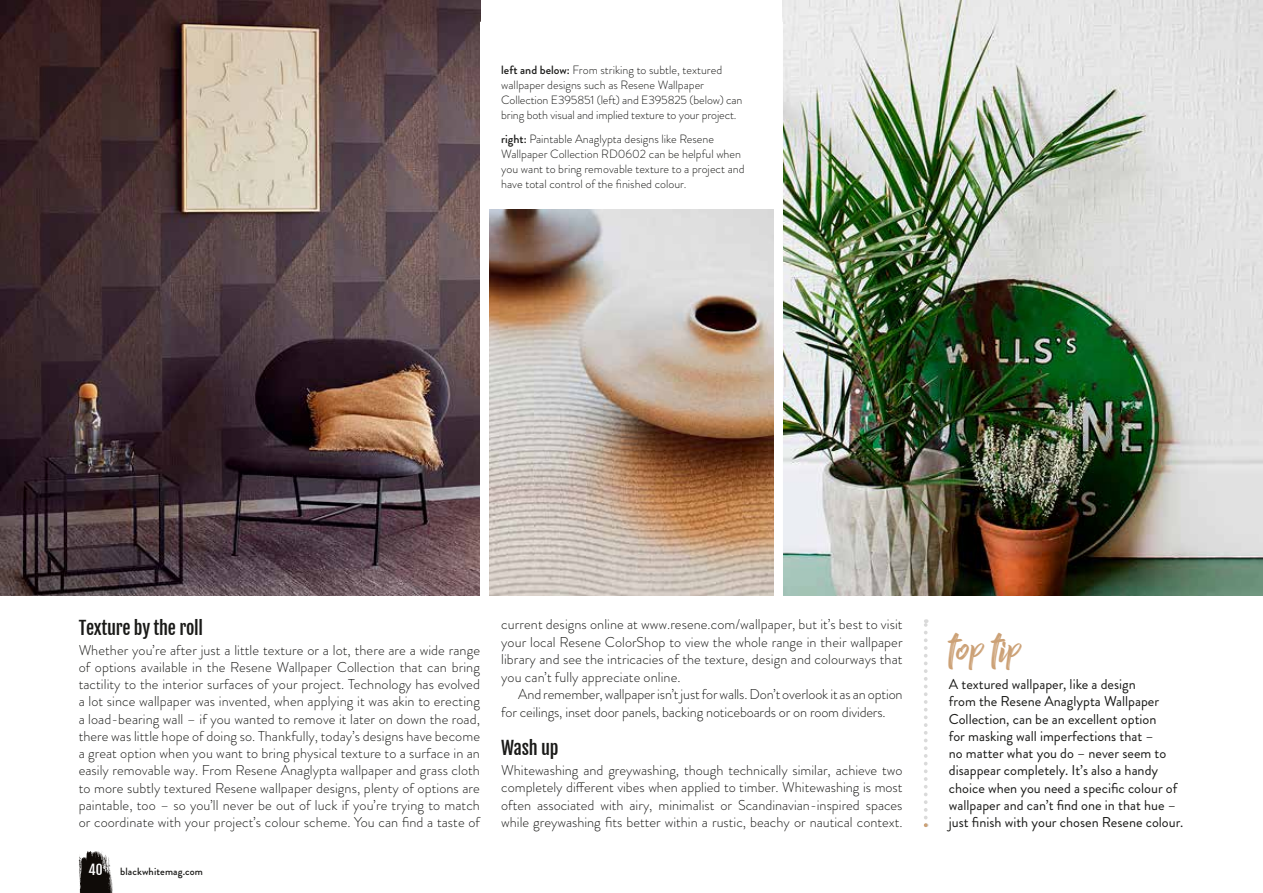
<style>
.page{position:relative;width:1263px;height:893px;background:#fff}
.page>*{position:absolute;margin:0;border:0;box-sizing:border-box;transform-origin:0 0}
.t1{font:42px "Billy Ohio";color:#cca176}
.t2{font:18px "Fjalla One";letter-spacing:-.015em;color:#1a1a18}
.t3{font:300 14.25px/17.2px "Brandon Grotesque";color:#1a1a18;text-align:justify}
.t4{font:14.25px/17.2px "Brandon Grotesque";color:#1a1a18}
.t5{font:13.5px "Fjalla One";color:#fff}
.t6{font:300 12px/15px "Brandon Grotesque";color:#1a1a18}
.t7{font:500 10.5px "Brandon Grotesque";letter-spacing:.01em;color:#1a1a18}
.s1{font-weight:500}
</style>
<div class="page">
<img style="left:0;top:0;width:480px;height:595px">
<img style="left:489px;top:209px;width:285px;height:386px">
<img style="left:783px;top:0;width:480px;height:595px">
<svg style="left:924px;top:619px;width:3px;height:208px"></svg>
<svg style="left:79px;top:851px;width:34px;height:42px"></svg>
<p class="t6" style="left:501px;top:63px;width:243px"><span class="s1">left and below:</span> From striking to subtle, textured wallpaper designs such as Resene Wallpaper Collection E395851 (left) and E395825 (below) can bring both visual and implied texture to your project.</p>
<p class="t6" style="left:501px;top:131px;width:245px"><span class="s1">right:</span> Paintable Anaglypta designs like Resene Wallpaper Collection RD0602 can be helpful when you want to bring removable texture to a project and have total control of the finished colour.</p>
<p class="t2" style="left:79px;top:617px;width:126px">Texture by the roll</p>
<p class="t3" style="left:79px;top:641px;width:403px">Whether you’re after just a little texture or a lot, there are a wide range of options available in the Resene Wallpaper Collection that can bring tactility to the interior surfaces of your project. Technology has evolved a lot since wallpaper was invented, when applying it was akin to erecting a load-bearing wall – if you wanted to remove it later on down the road, there was little hope of doing so. Thankfully, today’s designs have become a great option when you want to bring physical texture to a surface in an easily removable way. From Resene Anaglypta wallpaper and grass cloth to more subtly textured Resene wallpaper designs, plenty of options are paintable, too – so you’ll never be out of luck if you’re trying to match or coordinate with your project’s colour scheme. You can find a taste of</p>
<p class="t5" style="left:89px;top:861px;width:16px">40</p>
<p class="t7" style="left:120px;top:864px;width:84px">blackwhitemag.com</p>
<p class="t3" style="left:501px;top:616px;width:403px">current designs online at www.resene.com/wallpaper, but it’s best to visit your local Resene ColorShop to view the whole range in their wallpaper library and see the intricacies of the texture, design and colourways that you can’t fully appreciate online.</p>
<p class="t3" style="left:501px;top:685px;width:403px;text-indent:17px">And remember, wallpaper isn’t just for walls. Don’t overlook it as an option for ceilings, inset door panels, backing noticeboards or on room dividers.</p>
<p class="t2" style="left:501px;top:737px;width:59px">Wash up</p>
<p class="t3" style="left:501px;top:761px;width:403px">Whitewashing and greywashing, though technically similar, achieve two completely different vibes when applied to timber. Whitewashing is most often associated with airy, minimalist or Scandinavian-inspired spaces while greywashing fits better within a rustic, beachy or nautical context.</p>
<h1 class="t1" style="left:949px;top:622px;width:73px">top tip</h1>
<p class="t4" style="left:949px;top:676px;width:236px">A textured wallpaper, like a design<br>from the Resene Anaglypta Wallpaper Collection, can be an excellent option<br>for masking wall imperfections that –<br>no matter what you do – never seem to disappear completely. It’s also a handy choice when you need a specific colour of wallpaper and can’t find one in that hue – just finish with your chosen Resene colour.</p>
</div>
